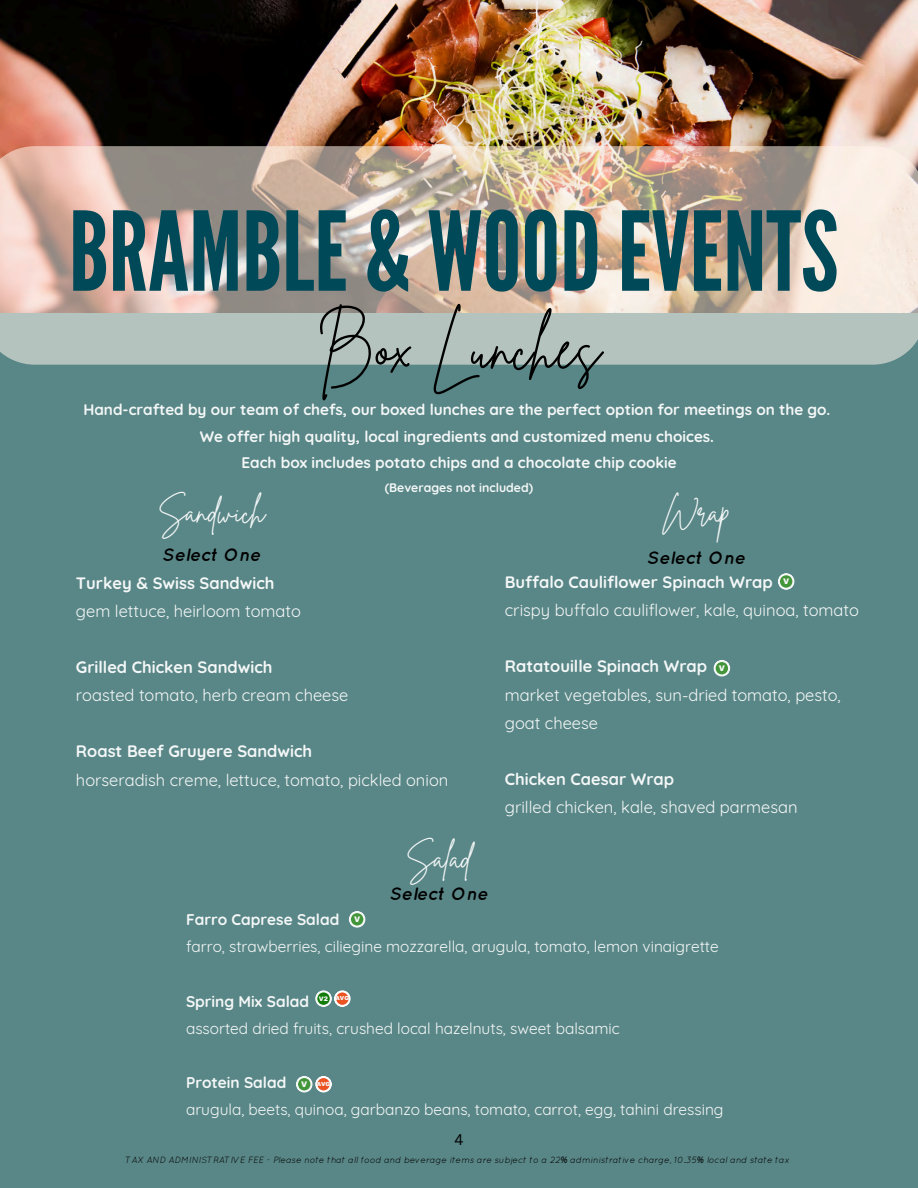
<style>
.page{position:relative;width:918px;height:1188px;background:#598686}
.page>*{position:absolute;margin:0;border:0;box-sizing:border-box;transform-origin:0 0}
.t1{font:109.5px "League Gothic";color:#004958}
.t2{font:60.6px "Brittany Signature";color:#000}
.t3{font:30.3px "Brittany Signature";color:#f4f7f7}
.t4{font:italic 700 18px "Quicksand";color:#000}
.t5{font:16.5px/28.2px "Quicksand";color:#f4f7f7}
.t6{font:15.45px "Quicksand";color:#f4f7f7}
.t7{font:700 15.45px "Quicksand";color:#f4f7f7}
.t8{font:700 15.3px/26.7px "Quicksand";color:#f4f7f7;text-align:center}
.t9{font:15px "Canva Sans";color:#000}
.t10{font:700 12.3px "Quicksand";color:#f4f7f7}
.t11{font:italic 9px "Quicksand";color:#000}
.t12{font:900 7.95px "Archivo";color:#f4f7f7}
.t13{font:900 6.45px "Archivo";color:#f4f7f7}
.t14{font:900 5.7px "Archivo";color:#f4f7f7}
.s1{font-weight:700}
.s2{font-family:"Noto Sans"}
</style>
<div class="page">
<img style="left:0;top:0;width:918px;height:146px">
<svg style="left:0;top:146px;width:918px;height:219px;background:#c7baae"></svg>
<svg style="left:349px;top:911px;width:17px;height:17px"></svg>
<svg style="left:713px;top:660px;width:17px;height:17px"></svg>
<svg style="left:778px;top:573px;width:17px;height:17px"></svg>
<svg style="left:315px;top:990px;width:36px;height:17px"></svg>
<svg style="left:296px;top:1076px;width:36px;height:17px"></svg>
<p class="t1" style="left:69px;top:188px;width:771px">BRAMBLE &amp; WOOD EVENTS</p>
<h1 class="t2" style="left:317px;top:308px;width:286px">Box Lunches</h1>
<h2 class="t8" style="left:83px;top:396px;width:749px">Hand-crafted by our team of chefs, our boxed lunches are the perfect option for meetings on the go.<br>We offer high quality, local ingredients and customized menu choices.<br>Each box includes potato chips and a chocolate chip cookie</h2>
<h2 class="t10" style="left:385px;top:480px;width:150px">(Beverages not included)</h2>
<h6 class="t3" style="left:158px;top:492px;width:108px">Sandwich</h6>
<h3 class="t5" style="left:76px;top:568px;width:226px"><span class="s1">Turkey &amp; Swiss Sandwich </span>gem lettuce, heirloom tomato</h3>
<h5 class="t3" style="left:662px;top:492px;width:69px">Wrap</h5>
<h4 class="t4" style="left:162px;top:544px;width:100px">Select One</h4>
<h5 class="t4" style="left:647px;top:547px;width:100px">Select One</h5>
<p class="t5" style="left:505px;top:568px;width:356px"><span class="s1">Buffalo Cauliflower Spinach Wrap<br></span>crispy buffalo cauliflower, kale, quinoa, tomato</p>
<p class="t12" style="left:783px;top:577px;width:8px">V</p>
<h3 class="t5" style="left:76px;top:653px;width:274px"><span class="s1">Grilled Chicken Sandwich<br></span>roasted tomato, herb cream cheese</h3>
<h4 class="t5" style="left:76px;top:737px;width:374px"><span class="s1">Roast Beef Gruyere Sandwich<br></span>horseradish creme, lettuce, tomato, pickled onion</h4>
<h5 class="t3" style="left:406px;top:838px;width:67px">Salad</h5>
<p class="t4" style="left:389px;top:883px;width:100px">Select One</p>
<p class="t5" style="left:505px;top:652px;width:337px"><span class="s1">Ratatouille Spinach Wrap<br></span>market vegetables, sun-dried tomato, pesto, goat cheese</p>
<p class="t12" style="left:719px;top:664px;width:8px">V</p>
<p class="t5" style="left:505px;top:765px;width:294px"><span class="s1">Chicken Caesar Wrap<br></span>grilled chicken, kale, shaved parmesan</p>
<h5 class="t7" style="left:186px;top:909px;width:155px">Farro Caprese Salad</h5>
<h5 class="t6" style="left:186px;top:936px;width:534px">farro, strawberries, ciliegine mozzarella, arugula, tomato, lemon vinaigrette</h5>
<p class="t12" style="left:354px;top:915px;width:8px">V</p>
<h5 class="t7" style="left:186px;top:991px;width:125px">Spring Mix Salad</h5>
<h3 class="t6" style="left:186px;top:1018px;width:435px">assorted dried fruits, crushed local hazelnuts, sweet balsamic</h3>
<p class="t13" style="left:319px;top:995px;width:11px">V2</p>
<p class="t14" style="left:336px;top:995px;width:15px">AVG</p>
<h4 class="t7" style="left:186px;top:1072px;width:102px">Protein Salad</h4>
<p class="t6" style="left:186px;top:1099px;width:539px">arugula, beets, quinoa, garbanzo beans, tomato, carrot, egg, tahini dressing</p>
<p class="t11" style="left:126px;top:1154px;width:665px">TAX AND ADMINISTRATIVE FEE - Please note that all food and beverage items are subject to a 22<span class="s2">%</span> administrative charge, 10.35<span class="s2">%</span> local and state tax</p>
<p class="t12" style="left:301px;top:1080px;width:8px">V</p>
<p class="t14" style="left:317px;top:1081px;width:15px">AVG</p>
<p class="t9" style="left:454px;top:1129px;width:11px">4</p>
</div>
